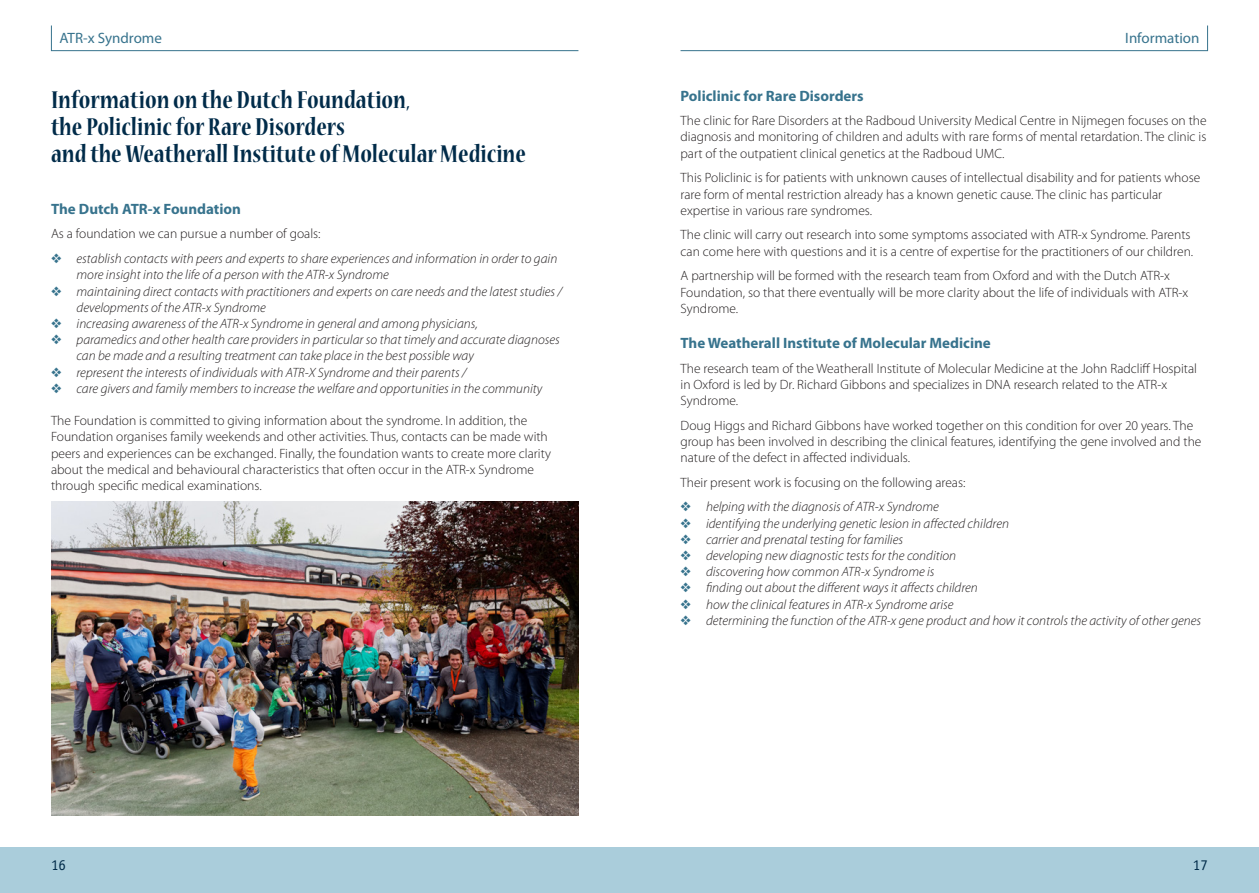
<style>
.page{position:relative;width:1259px;height:893px;background:#fff}
.page>*{position:absolute;margin:0;border:0;box-sizing:border-box;transform-origin:0 0}
.t1{font:700 condensed 27px/27px "Nueva Std";color:#002b49}
.t2{font:700 15px "Myriad Pro";color:#37738d}
.t3{font:15px "Myriad Pro";color:#37738d}
.t4{font:15px "Officina Sans Std";color:#002b49}
.t5{font:300 13.5px/16.2px "Myriad Pro";color:#231f20}
.t6{font:italic 300 13.5px/16.2px "Myriad Pro";color:#231f20}
.s1{color:#37738d}
</style>
<div class="page">
<div style="left:0;top:847px;width:629px;height:46px;background:#aacddb"></div>
<div style="left:629px;top:847px;width:630px;height:46px;background:#aacddb"></div>
<img style="left:51px;top:502px;width:527px;height:313px">
<svg style="left:51px;top:25px;width:528px;height:26px"></svg>
<svg style="left:680px;top:25px;width:528px;height:26px"></svg>
<p class="t3" style="left:60px;top:29px;width:104px">ATR-x Syndrome</p>
<p class="t3" style="left:1125px;top:29px;width:76px">Information</p>
<h1 class="t1" style="left:51px;top:87px;width:476px">Information on the Dutch Foundation,<br>the Policlinic for Rare Disorders<br>and the Weatherall Institute of Molecular Medicine</h1>
<p class="t2" style="left:51px;top:199px;width:191px">The Dutch ATR-x Foundation</p>
<p class="t5" style="left:51px;top:226px;width:271px">As a foundation we can pursue a number of goals:</p>
<p class="t6" style="left:77px;top:251px;width:482px;text-indent:-26px"><span class="s1">❖</span> establish contacts with peers and experts to share experiences and information in order to gain more insight into the life of a person with the ATR-x Syndrome</p>
<p class="t6" style="left:77px;top:283px;width:487px;text-indent:-26px"><span class="s1">❖</span> maintaining direct contacts with practitioners and experts on care needs and the latest studies / developments of the ATR-x Syndrome</p>
<p class="t6" style="left:51px;top:316px;width:428px"><span class="s1">❖</span> increasing awareness of the ATR-x Syndrome in general and among physicians,</p>
<p class="t6" style="left:77px;top:332px;width:485px;text-indent:-26px"><span class="s1">❖</span> paramedics and other health care providers in particular so that timely and accurate diagnoses can be made and a resulting treatment can take place in the best possible way</p>
<p class="t6" style="left:51px;top:364px;width:417px"><span class="s1">❖</span> represent the interests of individuals with ATR-X Syndrome and their parents /</p>
<p class="t6" style="left:51px;top:380px;width:493px"><span class="s1">❖</span> care givers and family members to increase the welfare and opportunities in the community</p>
<p class="t5" style="left:51px;top:413px;width:501px">The Foundation is committed to giving information about the syndrome. In addition, the Foundation organises family weekends and other activities. Thus, contacts can be made with peers and experiences can be exchanged. Finally, the foundation wants to create more clarity about the medical and behavioural characteristics that often occur in the ATR-x Syndrome through specific medical examinations.</p>
<p class="t2" style="left:680px;top:86px;width:185px">Policlinic for Rare Disorders</p>
<p class="t5" style="left:680px;top:113px;width:528px;text-align:justify">The clinic for Rare Disorders at the Radboud University Medical Centre in Nijmegen focuses on the diagnosis and monitoring of children and adults with rare forms of mental retardation. The clinic is part of the outpatient clinical genetics at the Radboud UMC.</p>
<p class="t5" style="left:680px;top:170px;width:521px">This Policlinic is for patients with unknown causes of intellectual disability and for patients whose rare form of mental restriction already has a known genetic cause. The clinic has particular expertise in various rare syndromes.</p>
<p class="t5" style="left:680px;top:227px;width:514px">The clinic will carry out research into some symptoms associated with ATR-x Syndrome. Parents can come here with questions and it is a centre of expertise for the practitioners of our children.</p>
<p class="t5" style="left:680px;top:268px;width:509px">A partnership will be formed with the research team from Oxford and with the Dutch ATR-x<br>Foundation, so that there eventually will be more clarity about the life of individuals with ATR-x<br>Syndrome.</p>
<p class="t2" style="left:680px;top:333px;width:312px">The Weatherall Institute of Molecular Medicine</p>
<p class="t5" style="left:680px;top:360px;width:518px">The research team of the Weatherall Institute of Molecular Medicine at the John Radcliff Hospital in Oxford is led by Dr. Richard Gibbons and specializes in DNA research related to the ATR-x<br>Syndrome.</p>
<p class="t5" style="left:680px;top:417px;width:522px">Doug Higgs and Richard Gibbons have worked together on this condition for over 20 years. The group has been involved in describing the clinical features, identifying the gene involved and the nature of the defect in affected individuals.</p>
<p class="t5" style="left:680px;top:474px;width:286px">Their present work is focusing on the following areas:</p>
<p class="t6" style="left:680px;top:499px;width:260px"><span class="s1">❖</span> helping with the diagnosis of ATR-x Syndrome</p>
<p class="t6" style="left:680px;top:515px;width:330px"><span class="s1">❖</span> identifying the underlying genetic lesion in affected children</p>
<p class="t6" style="left:680px;top:532px;width:224px"><span class="s1">❖</span> carrier and prenatal testing for families</p>
<p class="t6" style="left:680px;top:548px;width:277px"><span class="s1">❖</span> developing new diagnostic tests for the condition</p>
<p class="t6" style="left:680px;top:564px;width:256px"><span class="s1">❖</span> discovering how common ATR-x Syndrome is</p>
<p class="t6" style="left:680px;top:580px;width:299px"><span class="s1">❖</span> finding out about the different ways it affects children</p>
<p class="t6" style="left:680px;top:596px;width:274px"><span class="s1">❖</span> how the clinical features in ATR-x Syndrome arise</p>
<p class="t6" style="left:680px;top:613px;width:522px"><span class="s1">❖</span> determining the function of the ATR-x gene product and how it controls the activity of other genes</p>
<p class="t4" style="left:51px;top:856px;width:16px">16</p>
<p class="t4" style="left:1193px;top:856px;width:16px">17</p>
</div>
